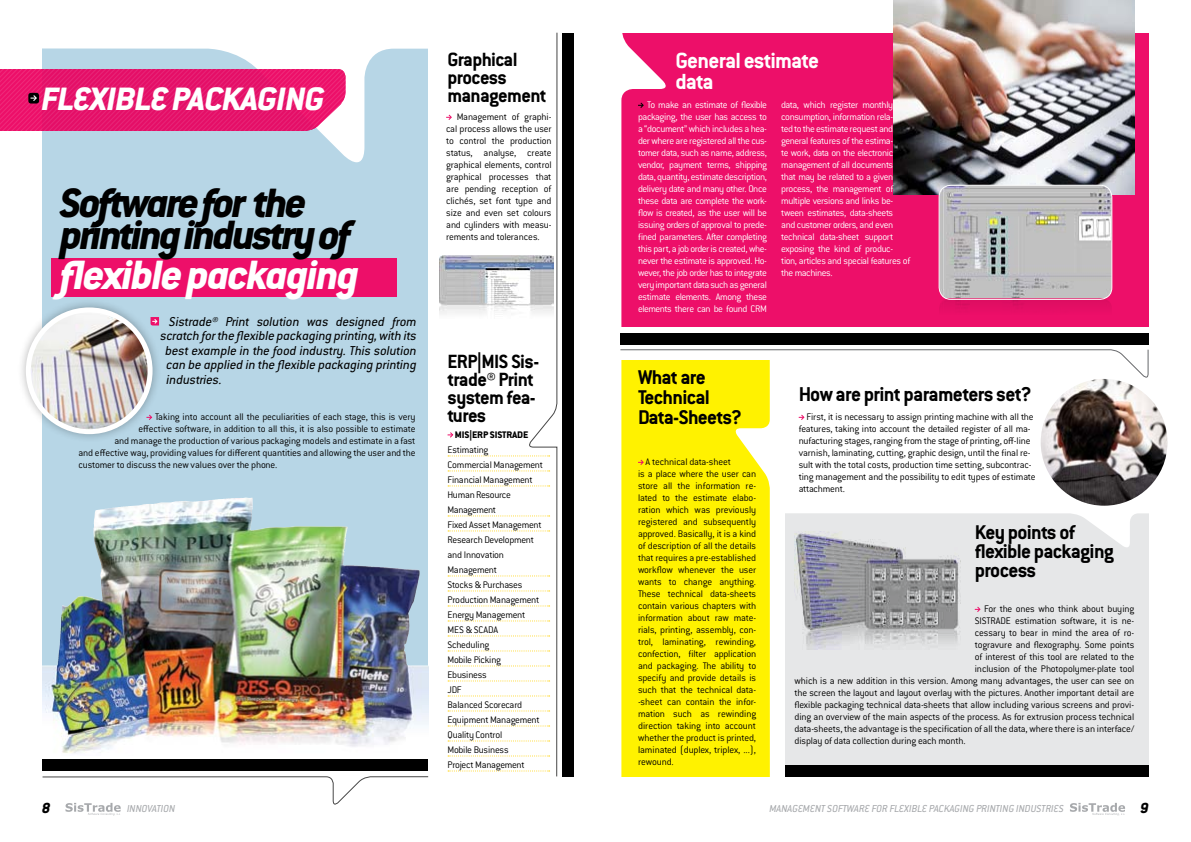
<style>
.page{position:relative;width:1191px;height:842px;background:#fff}
.page>*{position:absolute;margin:0;border:0;box-sizing:border-box;transform-origin:0 0}
.t1{font:italic 800 45px "Conduit ITC Std";letter-spacing:-.05em;color:#000}
.t2{font:italic 800 45px "Conduit ITC Std";letter-spacing:-.03em;color:#fff}
.t3{font:italic 800 35.6px "Conduit ITC Std";letter-spacing:-.02em;color:#fff}
.t4{font:700 24px/21px "Conduit ITC Std";letter-spacing:-.03em;color:#fff}
.t5{font:700 22px "Conduit ITC Std";letter-spacing:-.03em;color:#000}
.t6{font:700 21.8px/20px "Conduit ITC Std";letter-spacing:-.03em;color:#000}
.t7{font:700 21px/18px "Conduit ITC Std";letter-spacing:-.03em;color:#000}
.t8{font:italic 800 16px "Conduit ITC Std";color:#000}
.t9{font:italic 14.2px "Conduit ITC Std";letter-spacing:.005em;color:#000}
.t10{font:italic 11.1px "Conduit ITC Std";color:#a7a9ac}
.t11{font:300 10.5px/12px "Conduit ITC Std";letter-spacing:-.015em;color:#000}
.t12{font:300 10.5px/12px "Conduit ITC Std";letter-spacing:-.04em;color:#fff;text-align:justify}
.t13{font:800 10.5px "Conduit ITC Std";letter-spacing:-.01em;color:#000}
</style>
<div class="page">
<div style="left:620px;top:360px;width:150px;height:416px;background:#fff200"></div>
<svg style="left:732px;top:344px;width:62px;height:433px"></svg>
<div style="left:43px;top:39px;width:385px;height:716px;background:#b7d6e6"></div>
<img style="left:43px;top:497px;width:385px;height:258px">
<img style="left:61px;top:497px;width:185px;height:131px">
<svg style="left:42px;top:0;width:1107px;height:176px;fill:#fff"></svg>
<div style="left:620px;top:33px;width:528px;height:294px;background:#ed0f69"></div>
<svg style="left:582px;top:0;width:89px;height:777px;fill:#fff"></svg>
<div style="left:51px;top:258px;width:346px;height:39px;background:#ed0f69"></div>
<div style="left:43px;top:760px;width:385px;height:11px;background:#000"></div>
<svg style="left:42px;top:776px;width:387px;height:40px"></svg>
<svg style="left:638px;top:459px;width:6px;height:7px"></svg>
<svg style="left:1070px;top:803px;width:55px;height:13px"></svg>
<svg style="left:0;top:69px;width:345px;height:62px;background:#e61b6f"></svg>
<img style="left:440px;top:255px;width:6px;height:59px">
<div style="left:562px;top:33px;width:12px;height:743px;background:#000"></div>
<svg style="left:446px;top:32px;width:112px;height:745px"></svg>
<div style="left:620px;top:333px;width:528px;height:11px;background:#000"></div>
<svg style="left:619px;top:349px;width:529px;height:31px"></svg>
<img style="left:893px;top:0;width:241px;height:195px">
<img style="left:939px;top:185px;width:172px;height:113px">
<div style="left:938px;top:185px;width:174px;height:115px;border:1px solid #fff;border-radius:12px"></div>
<svg style="left:638px;top:102px;width:6px;height:7px"></svg>
<div style="left:784px;top:514px;width:364px;height:255px;background:#e6e7e8"></div>
<svg style="left:771px;top:489px;width:378px;height:62px"></svg>
<svg style="left:974px;top:606px;width:7px;height:6px"></svg>
<img style="left:794px;top:532px;width:166px;height:117px">
<div style="left:784px;top:765px;width:364px;height:11px;background:#000"></div>
<svg style="left:798px;top:414px;width:7px;height:6px"></svg>
<img style="left:1040px;top:379px;width:127px;height:127px;border-radius:63px">
<div style="left:17px;top:299px;width:145px;height:145px;background:#000;opacity:.3"></div>
<img style="left:28px;top:310px;width:122px;height:122px;border-radius:61px">
<div style="left:26px;top:307px;width:127px;height:127px;border:5px solid #fff;border-radius:50%"></div>
<h2 class="t3" style="left:41px;top:78px;width:284px">flexible packaging</h2>
<h1 class="t1" style="left:60px;top:176px;width:248px">Software for the</h1>
<h1 class="t1" style="left:60px;top:207px;width:293px">printing industry of</h1>
<h1 class="t2" style="left:60px;top:247px;width:301px">flexible packaging</h1>
<h3 class="t9" style="left:169px;top:312px;width:249px">Sistrade® Print solution was designed from</h3>
<h3 class="t9" style="left:161px;top:327px;width:257px">scratch for the flexible packaging printing, with its</h3>
<h3 class="t9" style="left:166px;top:341px;width:253px">best example in the food industry. This solution</h3>
<h3 class="t9" style="left:167px;top:356px;width:252px">can be applied in the flexible packaging printing</h3>
<h3 class="t9" style="left:167px;top:370px;width:57px">industries.</h3>
<p class="t11" style="left:155px;top:410px;width:262px">Taking into account all the peculiarities of each stage, this is very</p>
<p class="t11" style="left:138px;top:422px;width:279px">effective software, in addition to all this, it is also possible to estimate</p>
<p class="t11" style="left:114px;top:434px;width:302px">and manage the production of various packaging models and estimate in a fast</p>
<p class="t11" style="left:78px;top:446px;width:339px">and effective way, providing values for different quantities and allowing the user and the</p>
<p class="t11" style="left:78px;top:458px;width:200px">customer to discuss the new values over the phone.</p>
<h3 class="t8" style="left:42px;top:799px;width:10px">8</h3>
<p class="t10" style="left:127px;top:802px;width:7px">INNO</p>
<p class="t10" style="left:148px;top:802px;width:11px">VATION</p>
<h3 class="t7" style="left:447px;top:50px;width:100px">Graphical process management</h3>
<p class="t11" style="left:446px;top:110px;width:107px;text-align:justify;text-indent:11px">Management of graphi&shy;cal process allows the user to control the production status, analyse, create graphical elements, control graphical processes that are pending reception of clichés, set font type and size and even set colours and cylinders with measu&shy;rements and tolerances.</p>
<h3 class="t7" style="left:447px;top:352px;width:93px">ERP|MIS Sis&shy;trade® Print system fea&shy;tures</h3>
<p class="t13" style="left:455px;top:428px;width:49px">MIS|ERP SISTRA</p>
<p class="t13" style="left:517px;top:428px;width:12px">DE</p>
<p class="t11" style="left:447px;top:441px;width:97px;line-height:15px">Estimating<br>Commercial Management<br>Financial Management<br>Human Resource<br>Management<br>Fixed Asset Management<br>Research Development and Innovation<br>Management<br>Stocks &amp; Purchases<br>Production Management<br>Energy Management<br>MES &amp; SCADA<br>Scheduling<br>Mobile Picking<br>Ebusiness<br>JDF<br>Balanced Scorecard<br>Equipment Management<br>Quality Control<br>Mobile Business<br>Project Management</p>
<h3 class="t4" style="left:675px;top:49px;width:145px">General estimate data</h3>
<p class="t12" style="left:638px;top:98px;width:130px;text-indent:9px">To make an estimate of flexible packaging, the user has access to a “document” which includes a hea&shy;der where are registered all the cus&shy;tomer data, such as name, address, vendor, payment terms, shipping data, quantity, estimate description, delivery date and many other. Once these data are complete the work&shy;flow is created, as the user will be issuing orders of approval to prede&shy;fined parameters. After completing this part, a job order is created, whe&shy;never the estimate is approved. Ho&shy;wever, the job order has to integrate very important data such as general estimate elements. Among these elements there can be found CRM</p>
<p class="t12" style="left:781px;top:98px;width:130px;text-align:left">data, which register monthly consumption, information rela-<br>ted to the estimate request and general features of the estima-<br>te work, data on the electronic management of all documents that may be related to a given process, the management of multiple versions and links be&shy;tween estimates, data-sheets<br>and customer orders, and even technical data-sheet support exposing the kind of produc&shy;tion, articles and special features of the machines.</p>
<h3 class="t6" style="left:638px;top:366px;width:105px">What are<br>Technical<br>Data-Sheets?</h3>
<p class="t11" style="left:638px;top:455px;width:120px;text-indent:8px">A technical data-sheet<br>is a place where the user can store all the information re&shy;lated to the estimate elabo&shy;ration which was previously registered and subsequently approved. Basically, it is a kind of description of all the details that requires a pre-established workflow whenever the user wants to change anything.<br>These technical data-sheets contain various chapters with information about raw mate&shy;rials, printing, assembly, con&shy;trol, laminating, rewinding, confection, filter application and packaging. The ability to specify and provide details is such that the technical data--sheet can contain the infor&shy;mation such as rewinding direction taking into account whether the product is printed, laminated (duplex, triplex, ...), rewound.</p>
<h3 class="t5" style="left:798px;top:380px;width:234px">How are print parameters set?</h3>
<p class="t11" style="left:798px;top:410px;width:238px;text-indent:8px">First, it is necessary to assign printing machine with all the features, taking into account the detailed register of all ma&shy;nufacturing stages, ranging from the stage of printing, off-line varnish, laminating, cutting, graphic design, until the final re&shy;sult with the total costs, production time setting, subcontrac&shy;ting management and the possibility to edit types of estimate attachment.</p>
<h3 class="t6" style="left:974px;top:522px;width:141px;line-height:19px">Key points of flexible packaging process</h3>
<p class="t11" style="left:984px;top:602px;width:152px">For the ones who think about buying</p>
<p class="t11" style="left:974px;top:614px;width:161px">SISTRADE estimation software, it is ne-</p>
<p class="t11" style="left:974px;top:626px;width:161px">cessary to bear in mind the area of ro-</p>
<p class="t11" style="left:974px;top:638px;width:161px">togravure and flexography. Some points</p>
<p class="t11" style="left:974px;top:650px;width:161px">of interest of this tool are related to the</p>
<p class="t11" style="left:974px;top:662px;width:161px">inclusion of the Photopolymer-plate tool</p>
<p class="t11" style="left:794px;top:674px;width:341px">which is a new addition in this version. Among many advantages, the user can see on</p>
<p class="t11" style="left:794px;top:686px;width:341px">the screen the layout and layout overlay with the pictures. Another important detail are</p>
<p class="t11" style="left:794px;top:698px;width:341px">flexible packaging technical data-sheets that allow including various screens and provi-</p>
<p class="t11" style="left:794px;top:710px;width:341px">ding an overview of the main aspects of the process. As for extrusion process technical</p>
<p class="t11" style="left:794px;top:722px;width:341px">data-sheets, the advantage is the specification of all the data, where there is an interface/</p>
<p class="t11" style="left:794px;top:734px;width:173px">display of data collection during each month.</p>
<p class="t10" style="left:769px;top:802px;width:296px">Management software for flexible packaging printing industries</p>
<h3 class="t8" style="left:1140px;top:799px;width:10px">9</h3>
</div>
